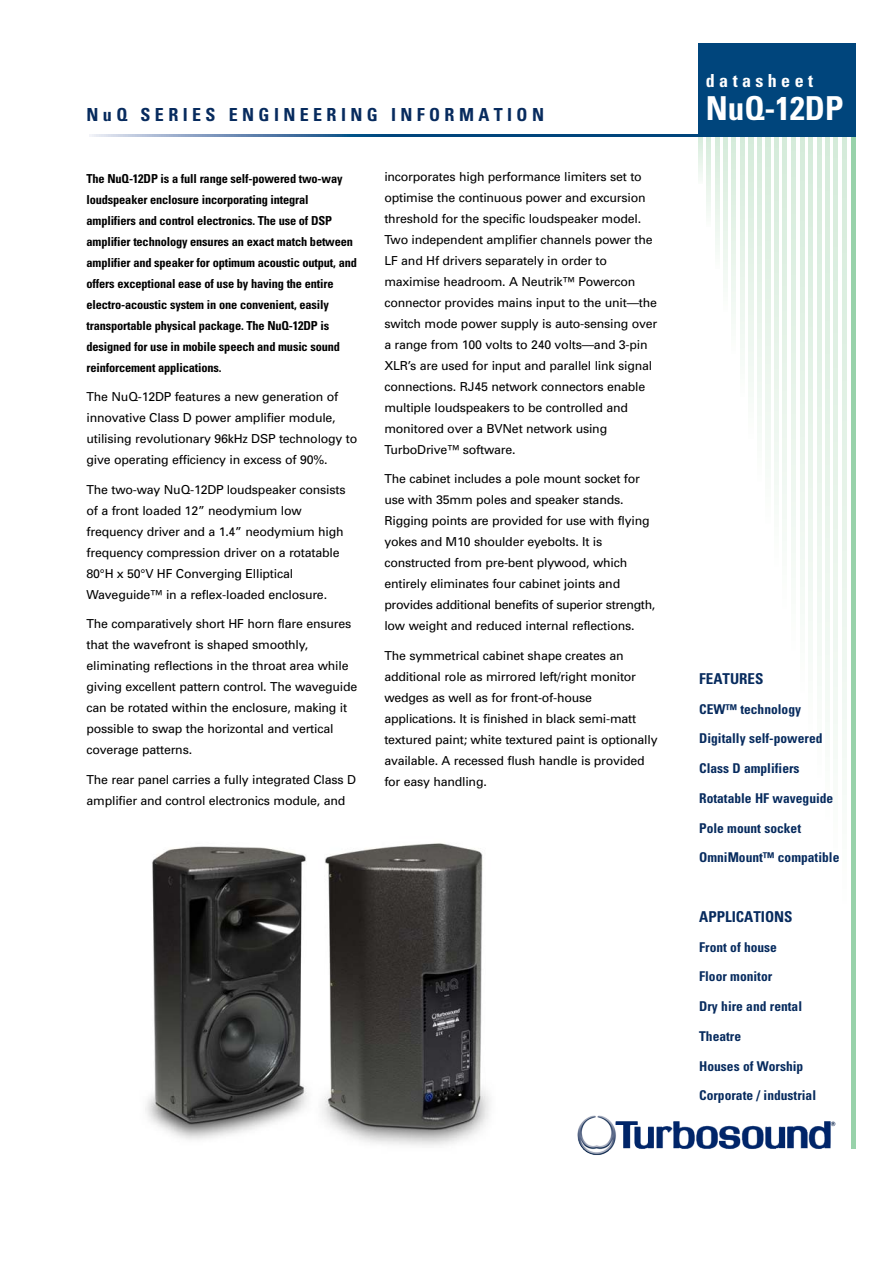
<style>
.page{position:relative;width:893px;height:1263px;background:#fff}
.page>*{position:absolute;margin:0;border:0;box-sizing:border-box;transform-origin:0 0}
.t1{font:700 condensed 33px "Univers LT Std";color:#fff}
.t2{font:700 condensed 18px "Univers LT Std";letter-spacing:.245em;color:#072b5e}
.t3{font:700 condensed 18px "Univers LT Std";letter-spacing:.245em;color:#fff}
.t4{font:700 condensed 15px "Univers LT Std";color:#072b5e}
.t5{font:700 condensed 13.5px "Univers LT Std";color:#072b5e}
.t6{font:12.3px/21px "Univers";letter-spacing:-.015em;color:#000}
.t7{font:700 condensed 12.3px/21px "Univers LT Std";letter-spacing:-.015em;color:#000}
</style>
<div class="page">
<div style="left:698px;top:43px;width:157px;height:94px;background:#00457c"></div>
<svg style="left:89px;top:134px;width:608px;height:2px"></svg>
<hr style="left:851px;top:137px;width:4px;height:1012px;background:#98d2aa">
<svg style="left:842px;top:137px;width:4px;height:633px"></svg>
<svg style="left:833px;top:137px;width:4px;height:599px"></svg>
<svg style="left:825px;top:137px;width:4px;height:564px"></svg>
<svg style="left:817px;top:137px;width:4px;height:529px"></svg>
<svg style="left:808px;top:137px;width:4px;height:494px"></svg>
<svg style="left:800px;top:137px;width:4px;height:459px"></svg>
<svg style="left:791px;top:137px;width:4px;height:424px"></svg>
<svg style="left:782px;top:137px;width:4px;height:389px"></svg>
<svg style="left:774px;top:137px;width:4px;height:355px"></svg>
<svg style="left:766px;top:137px;width:4px;height:320px"></svg>
<svg style="left:757px;top:137px;width:4px;height:285px"></svg>
<svg style="left:749px;top:137px;width:4px;height:250px"></svg>
<svg style="left:740px;top:137px;width:4px;height:215px"></svg>
<svg style="left:731px;top:137px;width:4px;height:180px"></svg>
<svg style="left:723px;top:137px;width:4px;height:145px"></svg>
<svg style="left:715px;top:137px;width:4px;height:111px"></svg>
<svg style="left:706px;top:137px;width:4px;height:76px"></svg>
<svg style="left:698px;top:137px;width:4px;height:41px"></svg>
<img style="left:577px;top:1115px;width:259px;height:40px">
<img style="left:145px;top:843px;width:345px;height:303px">
<h2 class="t2" style="left:87px;top:106px;width:459px">NuQ SERIES ENGINEERING INFORMATION</h2>
<p class="t7" style="left:87px;top:169px;width:272px">The NuQ-12DP is a full range self-powered two-way loudspeaker enclosure incorporating integral amplifiers and control electronics. The use of DSP amplifier technology ensures an exact match between amplifier and speaker for optimum acoustic output, and offers exceptional ease of use by having the entire electro-acoustic system in one convenient, easily transportable physical package. The NuQ-12DP is designed for use in mobile speech and music sound reinforcement applications.</p>
<p class="t6" style="left:87px;top:388px;width:272px">The NuQ-12DP features a new generation of innovative Class D power amplifier module, utilising revolutionary 96kHz DSP technology to give operating efficiency in excess of 90%.</p>
<p class="t6" style="left:87px;top:480px;width:260px">The two-way NuQ-12DP loudspeaker consists of a front loaded 12” neodymium low frequency driver and a 1.4” neodymium high frequency compression driver on a rotatable 80°H x 50°V HF Converging Elliptical Waveguide™ in a reflex-loaded enclosure.</p>
<p class="t6" style="left:87px;top:615px;width:272px">The comparatively short HF horn flare ensures that the wavefront is shaped smoothly, eliminating reflections in the throat area while giving excellent pattern control. The waveguide can be rotated within the enclosure, making it possible to swap the horizontal and vertical coverage patterns.</p>
<p class="t6" style="left:87px;top:770px;width:271px">The rear panel carries a fully integrated Class D amplifier and control electronics module, and</p>
<p class="t6" style="left:384px;top:167px;width:274px">incorporates high performance limiters set to optimise the continuous power and excursion threshold for the specific loudspeaker model.<br>Two independent amplifier channels power the LF and Hf drivers separately in order to maximise headroom. A Neutrik™ Powercon connector provides mains input to the unit—the switch mode power supply is auto-sensing over a range from 100 volts to 240 volts—and 3-pin XLR’s are used for input and parallel link signal connections. RJ45 network connectors enable multiple loudspeakers to be controlled and monitored over a BVNet network using TurboDrive™ software.</p>
<p class="t6" style="left:384px;top:469px;width:272px">The cabinet includes a pole mount socket for use with 35mm poles and speaker stands.<br>Rigging points are provided for use with flying yokes and M10 shoulder eyebolts. It is constructed from pre-bent plywood, which entirely eliminates four cabinet joints and provides additional benefits of superior strength, low weight and reduced internal reflections.</p>
<p class="t6" style="left:384px;top:646px;width:275px">The symmetrical cabinet shape creates an additional role as mirrored left/right monitor wedges as well as for front-of-house applications. It is finished in black semi-matt textured paint; white textured paint is optionally available. A recessed flush handle is provided for easy handling.</p>
<h2 class="t3" style="left:706px;top:72px;width:109px">datasheet</h2>
<h1 class="t1" style="left:706px;top:92px;width:139px">NuQ-12DP</h1>
<p class="t4" style="left:699px;top:671px;width:66px">FEATURES</p>
<p class="t5" style="left:699px;top:702px;width:103px">CEW™ technology</p>
<p class="t5" style="left:699px;top:732px;width:125px">Digitally self-powered</p>
<p class="t5" style="left:699px;top:762px;width:102px">Class D amplifiers</p>
<p class="t5" style="left:699px;top:792px;width:136px">Rotatable HF waveguide</p>
<p class="t5" style="left:699px;top:821px;width:103px">Pole mount socket</p>
<p class="t5" style="left:699px;top:851px;width:142px">OmniMount™ compatible</p>
<p class="t4" style="left:699px;top:909px;width:95px">APPLICATIONS</p>
<p class="t5" style="left:699px;top:940px;width:79px">Front of house</p>
<p class="t5" style="left:699px;top:970px;width:75px">Floor monitor</p>
<p class="t5" style="left:699px;top:1000px;width:104px">Dry hire and rental</p>
<p class="t5" style="left:699px;top:1030px;width:43px">Theatre</p>
<p class="t5" style="left:699px;top:1059px;width:106px">Houses of Worship</p>
<p class="t5" style="left:699px;top:1089px;width:118px">Corporate / industrial</p>
</div>
